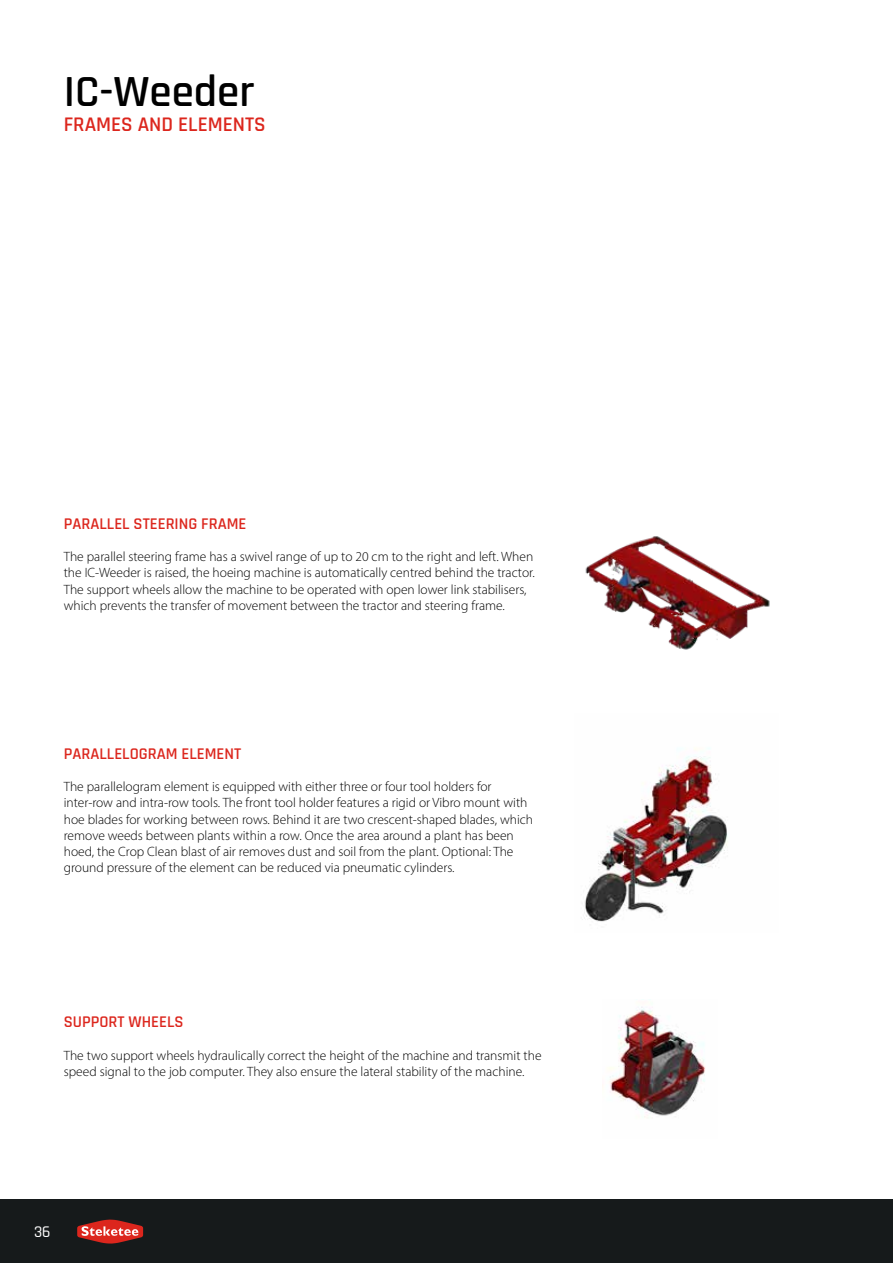
<style>
.page{position:relative;width:893px;height:1263px;background:#fff}
.page>*{position:absolute;margin:0;border:0;box-sizing:border-box;transform-origin:0 0}
.t1{font:600 45px "Rajdhani";color:#000}
.t2{font:600 21px "Rajdhani";color:#dc261d}
.t3{font:600 16.5px "Rajdhani";color:#dc261d}
.t4{font:500 16.5px "Rajdhani";color:#fff}
.t5{font:300 13.5px/16.2px "Myriad Pro";color:#000}
</style>
<div class="page">
<div style="left:0;top:1199px;width:893px;height:64px;background:#161a1b"></div>
<svg style="left:77px;top:1219px;width:66px;height:24px"></svg>
<hr style="left:892px;top:0;width:1px;height:481px;background:#dadada">
<img style="left:582px;top:748px;width:146px;height:174px">
<img style="left:585px;top:536px;width:185px;height:114px">
<img style="left:608px;top:1007px;width:97px;height:111px">
<h1 class="t1" style="left:64px;top:64px;width:192px">IC-Weeder</h1>
<h2 class="t2" style="left:64px;top:112px;width:203px">FRAMES AND ELEMENTS</h2>
<p class="t3" style="left:64px;top:514px;width:184px">PARALLEL STEERING FRAME</p>
<p class="t5" style="left:64px;top:548px;width:473px">The parallel steering frame has a swivel range of up to 20 cm to the right and left. When the IC-Weeder is raised, the hoeing machine is automatically centred behind the tractor.<br>The support wheels allow the machine to be operated with open lower link stabilisers, which prevents the transfer of movement between the tractor and steering frame.</p>
<p class="t3" style="left:64px;top:744px;width:179px">PARALLELOGRAM ELEMENT</p>
<p class="t5" style="left:64px;top:778px;width:471px">The parallelogram element is equipped with either three or four tool holders for inter-row and intra-row tools. The front tool holder features a rigid or Vibro mount with hoe blades for working between rows. Behind it are two crescent-shaped blades, which remove weeds between plants within a row. Once the area around a plant has been hoed, the Crop Clean blast of air removes dust and soil from the plant. Optional: The ground pressure of the element can be reduced via pneumatic cylinders.</p>
<p class="t3" style="left:64px;top:1012px;width:121px">SUPPORT WHEELS</p>
<p class="t5" style="left:64px;top:1047px;width:479px">The two support wheels hydraulically correct the height of the machine and transmit the speed signal to the job computer. They also ensure the lateral stability of the machine.</p>
<p class="t4" style="left:34px;top:1222px;width:18px">36</p>
</div>
